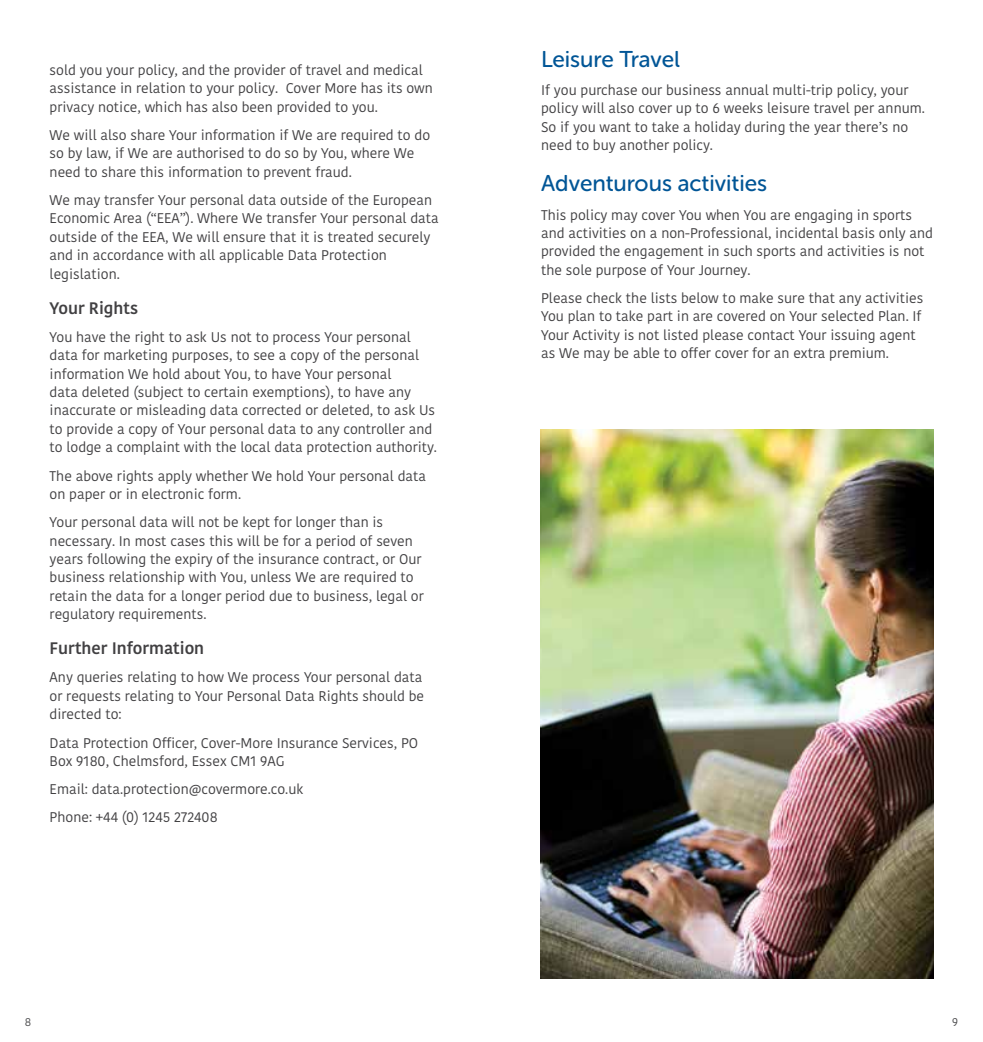
<style>
.page{position:relative;width:983px;height:1042px;background:#fff}
.page>*{position:absolute;margin:0;border:0;box-sizing:border-box;transform-origin:0 0}
.t1{font:22.75px "Museo Sans Rounded 500";color:#005596}
.t2{font:500 16.62px "Kohinoor";color:#414042}
.t3{font:14px/18.4px "Kohinoor";color:#414042}
.t4{font:11.38px "Kohinoor";color:#4d4d4f}
</style>
<div class="page">
<img style="left:540px;top:429px;width:392px;height:550px">
<p class="t3" style="left:50px;top:61px;width:384px">sold you your policy, and the provider of travel and medical assistance in relation to your policy. Cover More has its own privacy notice, which has also been provided to you.</p>
<p class="t3" style="left:50px;top:126px;width:382px">We will also share Your information if We are required to do so by law, if We are authorised to do so by You, where We need to share this information to prevent fraud.</p>
<p class="t3" style="left:50px;top:191px;width:390px">We may transfer Your personal data outside of the European Economic Area (“EEA”). Where We transfer Your personal data outside of the EEA, We will ensure that it is treated securely and in accordance with all applicable Data Protection legislation.</p>
<p class="t2" style="left:50px;top:297px;width:90px">Your Rights</p>
<p class="t3" style="left:50px;top:328px;width:388px">You have the right to ask Us not to process Your personal data for marketing purposes, to see a copy of the personal information We hold about You, to have Your personal<br>data deleted (subject to certain exemptions), to have any inaccurate or misleading data corrected or deleted, to ask Us to provide a copy of Your personal data to any controller and to lodge a complaint with the local data protection authority.</p>
<p class="t3" style="left:50px;top:467px;width:378px">The above rights apply whether We hold Your personal data on paper or in electronic form.</p>
<p class="t3" style="left:50px;top:513px;width:375px">Your personal data will not be kept for longer than is necessary. In most cases this will be for a period of seven years following the expiry of the insurance contract, or Our business relationship with You, unless We are required to retain the data for a longer period due to business, legal or regulatory requirements.</p>
<p class="t2" style="left:50px;top:638px;width:156px">Further Information</p>
<p class="t3" style="left:50px;top:668px;width:376px;text-align:justify">Any queries relating to how We process Your personal data or requests relating to Your Personal Data Rights should be directed to:</p>
<p class="t3" style="left:50px;top:734px;width:370px">Data Protection Officer, Cover-More Insurance Services, PO<br>Box 9180, Chelmsford, Essex CM1 9AG</p>
<p class="t3" style="left:50px;top:775px;width:255px;line-height:28.3px">Email: data.protection@covermore.co.uk<br>Phone: +44 (0) 1245 272408</p>
<h1 class="t1" style="left:541px;top:46px;width:141px">Leisure Travel</h1>
<p class="t3" style="left:541px;top:81px;width:385px">If you purchase our business annual multi-trip policy, your policy will also cover up to 6 weeks leisure travel per annum.<br>So if you want to take a holiday during the year there’s no need to buy another policy.</p>
<h1 class="t1" style="left:541px;top:171px;width:227px">Adventurous activities</h1>
<p class="t3" style="left:541px;top:206px;width:393px">This policy may cover You when You are engaging in sports and activities on a non-Professional, incidental basis only and provided the engagement in such sports and activities is not the sole purpose of Your Journey.</p>
<p class="t3" style="left:541px;top:289px;width:383px">Please check the lists below to make sure that any activities You plan to take part in are covered on Your selected Plan. If Your Activity is not listed please contact Your issuing agent as We may be able to offer cover for an extra premium.</p>
<p class="t4" style="left:25px;top:1014px;width:8px">8</p>
<p class="t4" style="left:951px;top:1014px;width:7px">9</p>
</div>
